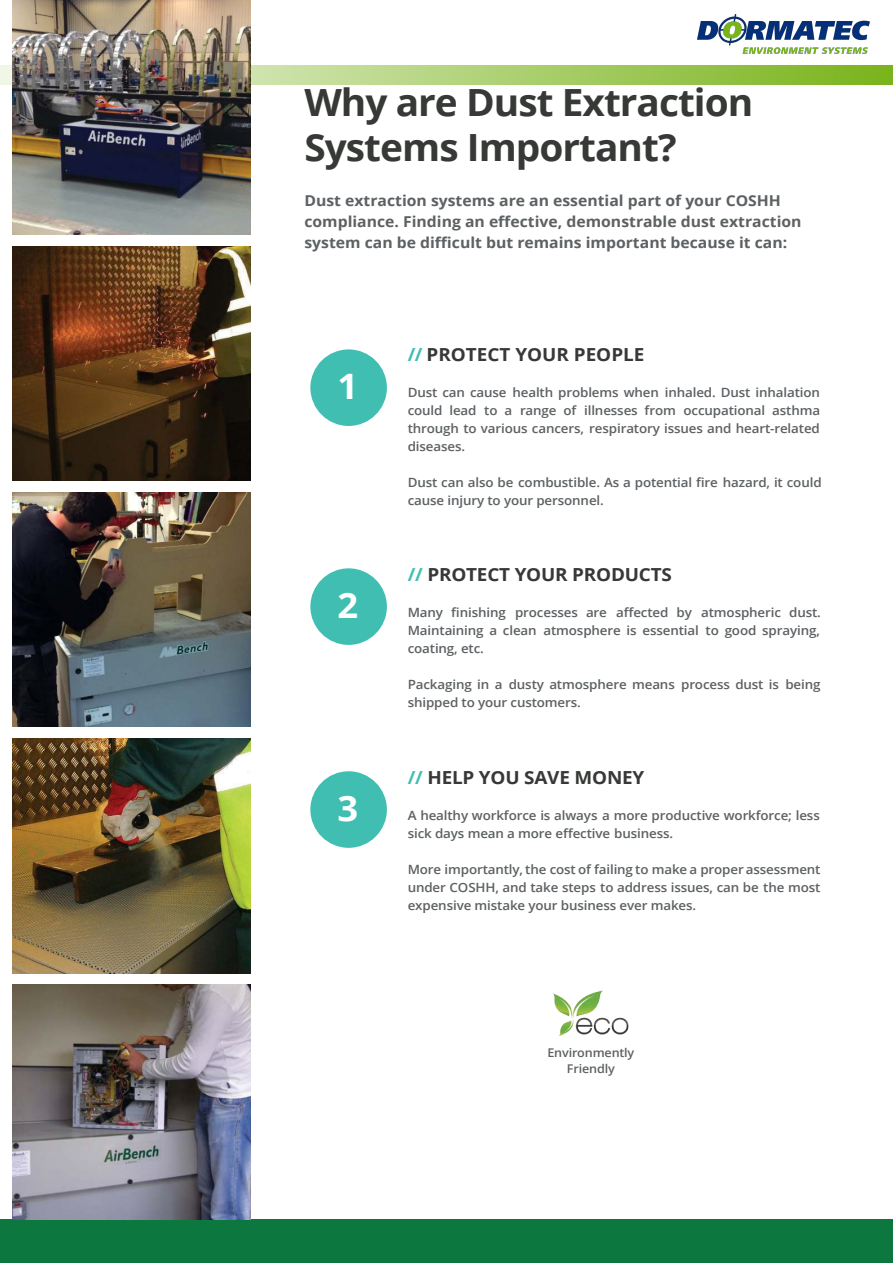
<style>
.page{position:relative;width:893px;height:1263px;background:#fff}
.page>*{position:absolute;margin:0;border:0;box-sizing:border-box;transform-origin:0 0}
.t1{font:700 37.5px/45px "Open Sans";letter-spacing:-.025em;color:#363936;scale:1.04 1}
.t2{font:700 35.1px "Open Sans";color:#fff;scale:1.04 1}
.t3{font:700 18px "Open Sans";letter-spacing:-.01em;color:#363936;scale:1.05 1}
.t4{font:700 15px/21px "Open Sans";color:#5d6163;scale:1.05 1}
.t5{font:600 12.75px/18px "Open Sans";letter-spacing:-.01em;color:#5d6163;text-align:justify;scale:1.05 1}
.t6{font:600 12px/16.5px "Open Sans";letter-spacing:-.015em;color:#5d6163;text-align:center;scale:1.05 1}
.s1{color:#40beb2}
</style>
<div class="page">
<img style="left:0;top:66px;width:893px;height:19px">
<div style="left:0;top:1219px;width:893px;height:44px;background:#0c773e"></div>
<img style="left:12px;top:0;width:238px;height:235px">
<img style="left:12px;top:246px;width:238px;height:235px">
<img style="left:12px;top:492px;width:238px;height:235px">
<img style="left:12px;top:738px;width:238px;height:235px">
<img style="left:12px;top:984px;width:238px;height:235px">
<div style="left:310px;top:349px;width:77px;height:77px;background:#40beb2;border-radius:50%"></div>
<div style="left:310px;top:568px;width:77px;height:77px;background:#40beb2;border-radius:50%"></div>
<div style="left:310px;top:771px;width:77px;height:77px;background:#40beb2;border-radius:50%"></div>
<img style="left:553px;top:990px;width:76px;height:46px">
<img style="left:697px;top:15px;width:173px;height:38px">
<h1 class="t1" style="left:304px;top:79px;width:433px">Why are Dust Extraction<br>Systems Important?</h1>
<p class="t4" style="left:304px;top:190px;width:475px">Dust extraction systems are an essential part of your COSHH compliance. Finding an effective, demonstrable dust extraction system can be difficult but remains important because it can:</p>
<h2 class="t2" style="left:337px;top:362px;width:21px">1</h2>
<h2 class="t2" style="left:337px;top:581px;width:21px">2</h2>
<h2 class="t2" style="left:337px;top:784px;width:21px">3</h2>
<h3 class="t3" style="left:408px;top:341px;width:227px"><span class="s1">//</span> PROTECT YOUR PEOPLE</h3>
<p class="t5" style="left:408px;top:383px;width:394px">Dust can cause health problems when inhaled. Dust inhalation could lead to a range of illnesses from occupational asthma through to various cancers, respiratory issues and heart-related diseases.</p>
<p class="t5" style="left:408px;top:473px;width:396px">Dust can also be combustible. As a potential fire hazard, it could cause injury to your personnel.</p>
<h3 class="t3" style="left:408px;top:561px;width:253px"><span class="s1">//</span> PROTECT YOUR PRODUCTS</h3>
<p class="t5" style="left:408px;top:603px;width:395px">Many finishing processes are affected by atmospheric dust.<br>Maintaining a clean atmosphere is essential to good spraying, coating, etc.</p>
<p class="t5" style="left:408px;top:675px;width:395px">Packaging in a dusty atmosphere means process dust is being shipped to your customers.</p>
<h3 class="t3" style="left:408px;top:764px;width:227px"><span class="s1">//</span> HELP YOU SAVE MONEY</h3>
<p class="t5" style="left:408px;top:806px;width:394px">A healthy workforce is always a more productive workforce; less sick days mean a more effective business.</p>
<p class="t5" style="left:408px;top:860px;width:395px">More importantly, the cost of failing to make a proper assessment under COSHH, and take steps to address issues, can be the most expensive mistake your business ever makes.</p>
<p class="t6" style="left:547px;top:1044px;width:84px">Environmently<br>Friendly</p>
</div>
